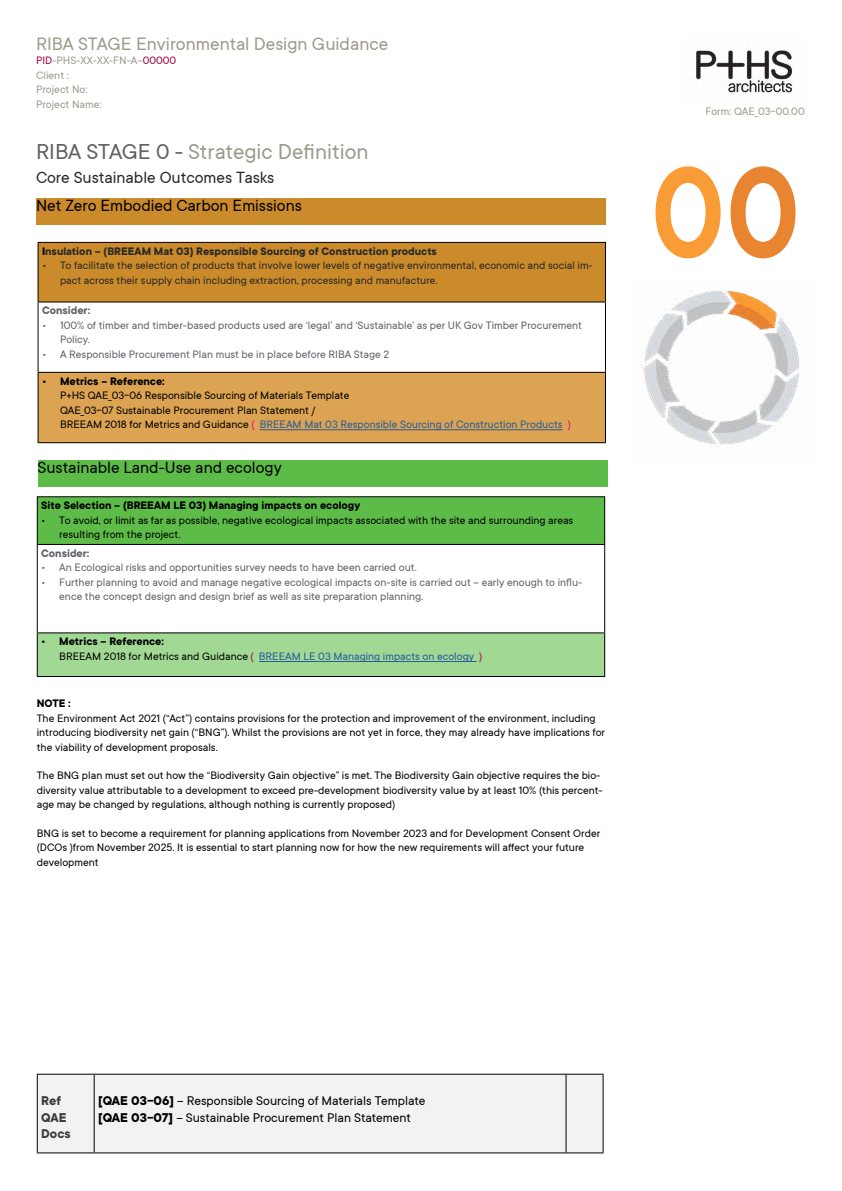
<style>
.page{position:relative;width:842px;height:1191px;background:#fff}
.page>*{position:absolute;margin:0;border:0;box-sizing:border-box;transform-origin:0 0}
.t1{font:600 143.8px "TT Commons";color:#f99c35;scale:.87 1}
.t2{font:24px "TT Commons";color:#9d9b8d}
.t3{font:20px "TT Commons";color:#9d9b8d}
.t4{font:18px "TT Commons";color:#000}
.t5{font:18px "TT Commons";color:#282827}
.t6{font:14px/16.8px "TT Commons";color:#000}
.t7{font:700 14px/16.8px "TT Commons";color:#3c3c3b}
.t8{font:12px/14.4px "TT Commons";color:#000}
.t9{font:12px/14.4px "TT Commons";color:#616267}
.t10{font:12px/14.4px "TT Commons";color:#282827}
.t11{font:12px/14.4px "TT Commons";color:#275b9b}
.t12{font:700 12px "TT Commons";color:#000}
.t13{font:12px/14.4px "TT Commons";color:#9d9b8d}
.t14{font:700 12px "TT Commons";color:#282827}
.t15{font:700 12px "TT Commons";color:#616267}
.s1{color:#9f0243}
.s2{color:#616267}
.s3{color:#000}
.s4{color:#e6007d}
.s5{color:#275b9b}
.s6{font-weight:700;color:#000}
.s7{color:#e98530}
.s8{font-weight:700}
</style>
<div class="page">
<img style="left:692px;top:44px;width:102px;height:50px">
<img style="left:640px;top:290px;width:160px;height:157px">
<div style="left:36px;top:198px;width:570px;height:27px;background:#cb8b2a"></div>
<div style="left:38px;top:242px;width:567px;height:60px;background:#cb8b2a"></div>
<div style="left:38px;top:372px;width:567px;height:71px;background:#dca452"></div>
<hr style="left:38px;top:242px;width:568px;height:1px;background:#000">
<hr style="left:38px;top:243px;width:1px;height:58px;background:#000">
<hr style="left:605px;top:243px;width:1px;height:58px;background:#000">
<hr style="left:38px;top:301px;width:568px;height:1px;background:#000">
<hr style="left:38px;top:302px;width:1px;height:70px;background:#000">
<hr style="left:605px;top:302px;width:1px;height:70px;background:#000">
<hr style="left:38px;top:372px;width:568px;height:1px;background:#000">
<hr style="left:38px;top:373px;width:1px;height:69px;background:#000">
<hr style="left:605px;top:373px;width:1px;height:69px;background:#000">
<hr style="left:38px;top:442px;width:568px;height:1px;background:#000">
<hr style="left:260px;top:429px;width:302px;height:1px;background:#275b9b">
<div style="left:38px;top:460px;width:569px;height:27px;background:#5dbc48"></div>
<div style="left:37px;top:497px;width:568px;height:47px;background:#5dbc48"></div>
<div style="left:37px;top:633px;width:568px;height:43px;background:#a1d894"></div>
<hr style="left:37px;top:496px;width:568px;height:1px;background:#000">
<hr style="left:37px;top:497px;width:1px;height:47px;background:#000">
<hr style="left:604px;top:497px;width:1px;height:47px;background:#000">
<hr style="left:37px;top:544px;width:568px;height:1px;background:#000">
<hr style="left:37px;top:545px;width:1px;height:87px;background:#000">
<hr style="left:604px;top:545px;width:1px;height:87px;background:#000">
<hr style="left:37px;top:632px;width:568px;height:1px;background:#000">
<hr style="left:37px;top:633px;width:1px;height:43px;background:#000">
<hr style="left:604px;top:633px;width:1px;height:43px;background:#000">
<hr style="left:37px;top:676px;width:568px;height:1px;background:#000">
<hr style="left:259px;top:661px;width:218px;height:1px;background:#275b9b">
<div style="left:38px;top:1074px;width:565px;height:78px;background:#f2f2f2"></div>
<hr style="left:37px;top:1073px;width:57px;height:1px;background:#000">
<hr style="left:37px;top:1074px;width:1px;height:78px;background:#000">
<hr style="left:94px;top:1073px;width:472px;height:1px;background:#000">
<hr style="left:94px;top:1074px;width:1px;height:78px;background:#000">
<hr style="left:566px;top:1073px;width:38px;height:1px;background:#000">
<hr style="left:565px;top:1074px;width:1px;height:78px;background:#000">
<hr style="left:603px;top:1074px;width:1px;height:78px;background:#000">
<hr style="left:37px;top:1152px;width:57px;height:1px;background:#000">
<hr style="left:94px;top:1152px;width:472px;height:1px;background:#000">
<hr style="left:566px;top:1152px;width:38px;height:1px;background:#000">
<h3 class="t3" style="left:36px;top:33px;width:354px">RIBA STAGE Environmental Design Guidance</h3>
<p class="t13" style="left:36px;top:54px;width:142px"><span class="s1">PID</span>-PHS-XX-XX-FN-A-<span class="s1">00000<br></span>Client :<br>Project No:<br>Project Name:</p>
<h2 class="t2" style="left:36px;top:138px;width:334px"><span class="s2">RIBA STAGE 0 -</span> Strategic Definition</h2>
<h3 class="t5" style="left:36px;top:167px;width:240px">Core Sustainable Outcomes Tasks</h3>
<h3 class="t4" style="left:36px;top:196px;width:267px">Net Zero Embodied Carbon Emissions</h3>
<p class="t14" style="left:42px;top:244px;width:396px"><span class="s3">I</span>nsulation – (BREEAM Mat 03) Responsible Sourcing of Construction products</p>
<p class="t10" style="left:60px;top:258px;width:534px;text-indent:-18px">• To facilitate the selection of products that involve lower levels of negative environmental, economic and social im&shy;pact across their supply chain including extraction, processing and manufacture.</p>
<p class="t15" style="left:42px;top:304px;width:50px">Consider:</p>
<p class="t9" style="left:60px;top:318px;width:523px;text-indent:-18px">• 100% of timber and timber-based products used are ‘legal’ and ‘Sustainable’ as per UK Gov Timber Procurement<br>Policy.</p>
<p class="t9" style="left:42px;top:347px;width:349px">• A Responsible Procurement Plan must be in place before RIBA Stage 2</p>
<p class="t12" style="left:42px;top:374px;width:124px">• Metrics – Reference:</p>
<p class="t8" style="left:60px;top:388px;width:512px">P+HS QAE_03-06 Responsible Sourcing of Materials Template<br>QAE_03-07 Sustainable Procurement Plan Statement /<br>BREEAM 2018 for Metrics and Guidance <span class="s4">(</span> <span class="s5">BREEAM Mat 03 Responsible Sourcing of Construction Products</span> <span class="s4">)</span></p>
<h3 class="t4" style="left:38px;top:457px;width:246px">Sustainable Land-Use and ecology</h3>
<p class="t12" style="left:41px;top:499px;width:320px">Site Selection – (BREEAM LE 03) Managing impacts on ecology</p>
<p class="t8" style="left:59px;top:513px;width:516px;text-indent:-18px">• To avoid, or limit as far as possible, negative ecological impacts associated with the site and surrounding areas resulting from the project.</p>
<p class="t15" style="left:41px;top:546px;width:50px">Consider:</p>
<p class="t9" style="left:41px;top:560px;width:377px">• An Ecological risks and opportunities survey needs to have been carried out.</p>
<p class="t9" style="left:59px;top:575px;width:524px;text-indent:-18px">• Further planning to avoid and manage negative ecological impacts on-site is carried out – early enough to influ&shy;ence the concept design and design brief as well as site preparation planning.</p>
<p class="t11" style="left:59px;top:634px;width:425px;text-indent:-18px"><span class="s6">• Metrics – Reference:<br></span><span class="s3">BREEAM 2018 for Metrics and Guidance</span> <span class="s1">(</span> BREEAM LE 03 Managing impacts on ecology <span class="s1">)</span></p>
<p class="t12" style="left:37px;top:697px;width:36px">NOTE :</p>
<p class="t8" style="left:37px;top:711px;width:570px">The Environment Act 2021 (“Act”) contains provisions for the protection and improvement of the environment, including introducing biodiversity net gain (“BNG”). Whilst the provisions are not yet in force, they may already have implications for the viability of development proposals.</p>
<p class="t8" style="left:37px;top:768px;width:567px">The BNG plan must set out how the “Biodiversity Gain objective” is met. The Biodiversity Gain objective requires the bio&shy;diversity value attributable to a development to exceed pre-development biodiversity value by at least 10% (this percent&shy;age may be changed by regulations, although nothing is currently proposed)</p>
<p class="t8" style="left:37px;top:826px;width:565px">BNG is set to become a requirement for planning applications from November 2023 and for Development Consent Order (DCOs )from November 2025. It is essential to start planning now for how the new requirements will affect your future development</p>
<p class="t13" style="left:706px;top:104px;width:101px">Form: QAE_03-00.00</p>
<h1 class="t1" style="left:650px;top:134px;width:174px">0<span class="s7">0</span></h1>
<p class="t7" style="left:41px;top:1092px;width:31px">Ref<br>QAE<br>Docs</p>
<p class="t6" style="left:98px;top:1092px;width:329px"><span class="s8">[QAE 03-06]</span> – Responsible Sourcing of Materials Template <span class="s8">[QAE 03-07]</span> – Sustainable Procurement Plan Statement</p>
</div>
